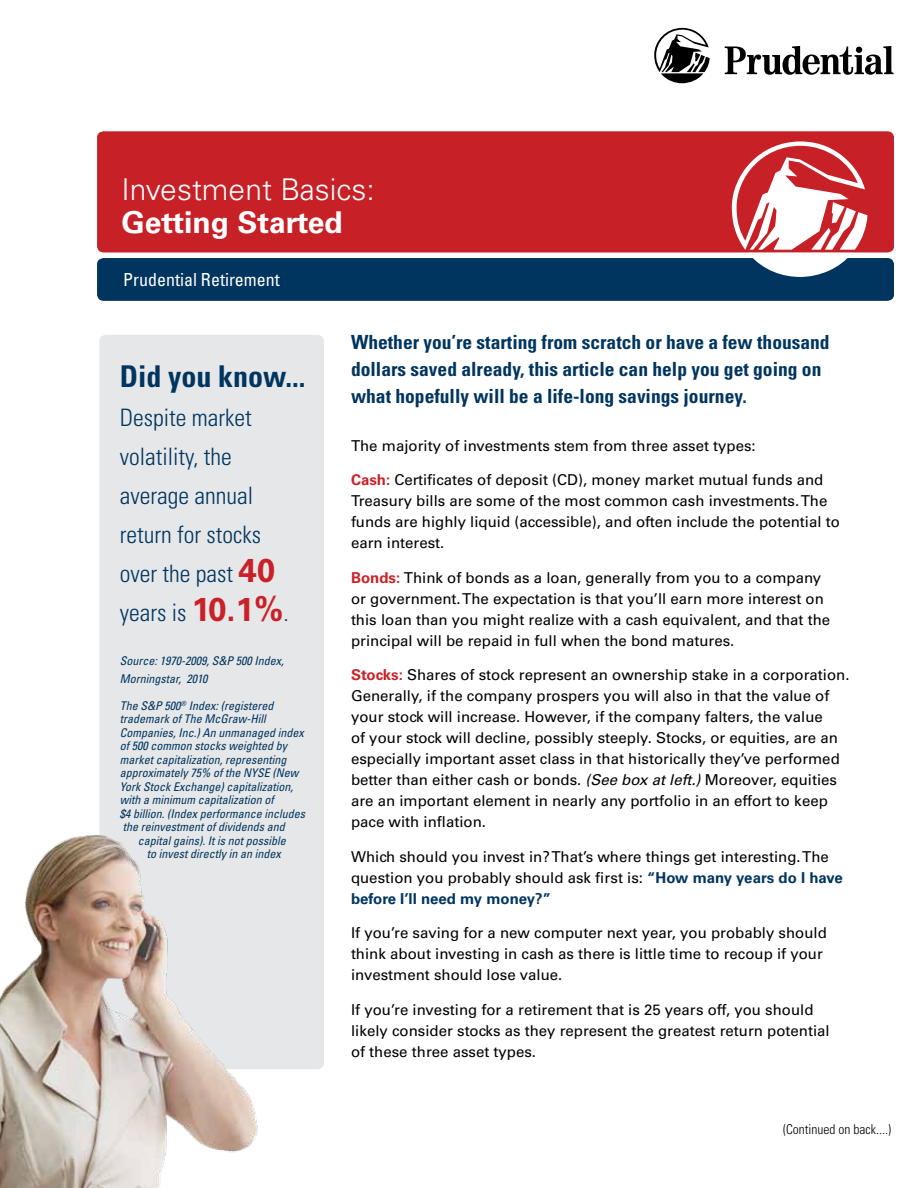
<style>
.page{position:relative;width:918px;height:1188px;background:#fff}
.page>*{position:absolute;margin:0;border:0;box-sizing:border-box;transform-origin:0 0}
.t1{font:300 30px "Univers LT Std";color:#fff}
.t2{font:700 30px "Univers LT Std";color:#fff}
.t3{font:700 condensed 30px "Univers LT Std";color:#00355f}
.t4{font:300 condensed 24px/39px "Univers LT Std";color:#00355f}
.t5{font:700 condensed 19.5px/27px "Univers LT Std";color:#00355f}
.t6{font:condensed 18px "Univers LT Std";color:#fff}
.t7{font:15px/21px "Univers LT Std";color:#000}
.t8{font:300 condensed 13.5px "Univers LT Std";color:#000}
.t9{font:italic condensed 12px/18px "Univers LT Std";color:#00355f}
.s1{font-weight:700;font-stretch:normal;font-size:33px;color:#ca2128}
.s2{font-weight:700;color:#ca2128}
.s3{font-style:italic}
.s4{font-weight:700;color:#00355f}
</style>
<div class="page">
<div style="left:97px;top:258px;width:797px;height:43px;background:#00355f;border-radius:7px"></div>
<div style="left:97px;top:131px;width:797px;height:121px;background:#c72127;border-radius:6px"></div>
<svg style="left:732px;top:141px;width:135px;height:136px"></svg>
<svg style="left:654px;top:28px;width:56px;height:55px"></svg>
<svg style="left:725px;top:46px;width:169px;height:29px"></svg>
<div style="left:99px;top:335px;width:225px;height:734px;background:#e6e7e8;border-radius:7px"></div>
<img style="left:0;top:835px;width:258px;height:353px">
<h1 class="t1" style="left:122px;top:171px;width:255px">Investment Basics:</h1>
<h1 class="t2" style="left:122px;top:205px;width:223px">Getting Started</h1>
<p class="t6" style="left:123px;top:268px;width:158px">Prudential Retirement</p>
<h1 class="t3" style="left:120px;top:358px;width:187px">Did you know...</h1>
<h2 class="t4" style="left:120px;top:398px;width:170px">Despite market volatility, the average annual return for stocks over the past <span class="s1">40 </span>years is <span class="s1">10.1%</span>.</h2>
<p class="t9" style="left:120px;top:652px;width:165px">Source: 1970-2009, S&amp;P 500 Index,<br>Morningstar, 2010</p>
<p class="t9" style="left:120px;top:696px;width:155px">The S&amp;P 500<sup>®</sup> Index: (registered</p>
<p class="t9" style="left:120px;top:710px;width:147px">trademark of The McGraw-Hill</p>
<p class="t9" style="left:120px;top:723px;width:185px">Companies, Inc.) An unmanaged index</p>
<p class="t9" style="left:120px;top:737px;width:169px">of 500 common stocks weighted by</p>
<p class="t9" style="left:120px;top:750px;width:168px">market capitalization, representing</p>
<p class="t9" style="left:120px;top:764px;width:180px">approximately 75% of the NYSE (New</p>
<p class="t9" style="left:120px;top:777px;width:175px">York Stock Exchange) capitalization,</p>
<p class="t9" style="left:120px;top:791px;width:155px">with a minimum capitalization of</p>
<p class="t9" style="left:120px;top:804px;width:187px">$4 billion. (Index performance includes</p>
<p class="t9" style="left:123px;top:818px;width:163px">the reinvestment of dividends and</p>
<p class="t9" style="left:138px;top:831px;width:149px">capital gains). It is not possible</p>
<p class="t9" style="left:147px;top:845px;width:135px">to invest directly in an index</p>
<h3 class="t5" style="left:351px;top:328px;width:480px">Whether you’re starting from scratch or have a few thousand dollars saved already, this article can help you get going on what hopefully will be a life-long savings journey.</h3>
<p class="t7" style="left:351px;top:435px;width:406px">The majority of investments stem from three asset types:</p>
<p class="t7" style="left:351px;top:470px;width:490px"><span class="s2">Cash:</span> Certificates of deposit (CD), money market mutual funds and Treasury bills are some of the most common cash investments. The funds are highly liquid (accessible), and often include the potential to earn interest.</p>
<p class="t7" style="left:351px;top:567px;width:481px"><span class="s2">Bonds:</span> Think of bonds as a loan, generally from you to a company or government. The expectation is that you’ll earn more interest on this loan than you might realize with a cash equivalent, and that the principal will be repaid in full when the bond matures.</p>
<p class="t7" style="left:351px;top:665px;width:500px"><span class="s2">Stocks:</span> Shares of stock represent an ownership stake in a corporation.<br>Generally, if the company prospers you will also in that the value of your stock will increase. However, if the company falters, the value<br>of your stock will decline, possibly steeply. Stocks, or equities, are an especially important asset class in that historically they’ve performed better than either cash or bonds. <span class="s3">(See box at left.)</span> Moreover, equities are an important element in nearly any portfolio in an effort to keep pace with inflation.</p>
<p class="t7" style="left:351px;top:846px;width:493px">Which should you invest in? That’s where things get interesting. The question you probably should ask first is: <span class="s4">“How many years do I have before I’ll need my money?”</span></p>
<p class="t7" style="left:351px;top:923px;width:477px">If you’re saving for a new computer next year, you probably should think about investing in cash as there is little time to recoup if your investment should lose value.</p>
<p class="t7" style="left:351px;top:999px;width:480px">If you’re investing for a retirement that is 25 years off, you should likely consider stocks as they represent the greatest return potential of these three asset types.</p>
<p class="t8" style="left:783px;top:1121px;width:109px">(Continued on back....)</p>
</div>
